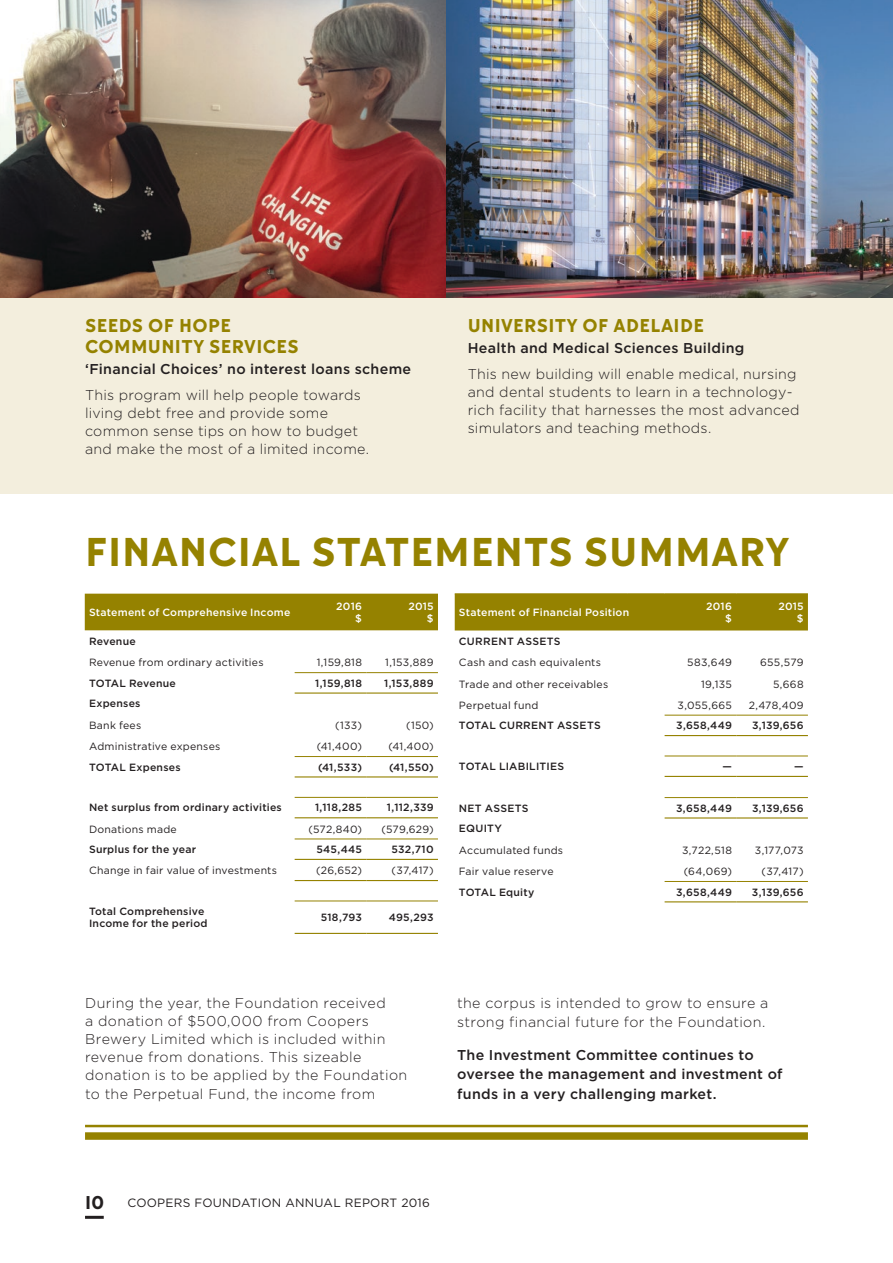
<style>
.page{position:relative;width:893px;height:1263px;background:#fff}
.page>*{position:absolute;margin:0;border:0;box-sizing:border-box;transform-origin:0 0}
.t1{font:700 39px "Sparkling";letter-spacing:.02em;color:#958200}
.t2{font:700 18px/21px "Sparkling";letter-spacing:.02em;color:#958200}
.t3{font:700 18px "Sparkling";color:#231f20}
.t4{font:300 14.25px/18px "Gotham HTF";letter-spacing:.02em;color:#231f20}
.t5{font:500 14.25px/19.5px "Gotham HTF";letter-spacing:.02em;color:#231f20}
.t6{font:12px "Gotham HTF";letter-spacing:.02em;color:#231f20}
.t7{font:10.5px "Gotham";letter-spacing:.02em;color:#231f20}
.t8{font:500 10.5px/12px "Gotham HTF";letter-spacing:.025em;color:#231f20}
.t9{font:500 10.5px/12px "Gotham HTF";letter-spacing:.02em;color:#fff;text-align:right}
</style>
<div class="page">
<div style="left:0;top:250px;width:893px;height:243px;background:#f3eedd"></div>
<hr style="left:85px;top:1216px;width:19px;height:3px;background:#231f20">
<div style="left:85px;top:594px;width:353px;height:36px;background:#958200"></div>
<hr style="left:295px;top:672px;width:71px;height:1px;background:#958200">
<hr style="left:366px;top:672px;width:72px;height:1px;background:#958200">
<hr style="left:295px;top:756px;width:71px;height:1px;background:#958200">
<hr style="left:366px;top:756px;width:72px;height:1px;background:#958200">
<hr style="left:295px;top:797px;width:71px;height:1px;background:#958200">
<hr style="left:366px;top:797px;width:72px;height:1px;background:#958200">
<hr style="left:295px;top:901px;width:71px;height:1px;background:#958200">
<hr style="left:366px;top:901px;width:72px;height:1px;background:#958200">
<hr style="left:295px;top:839px;width:71px;height:1px;background:#958200">
<hr style="left:366px;top:839px;width:72px;height:1px;background:#958200">
<hr style="left:295px;top:692px;width:71px;height:2px;background:#958200">
<hr style="left:366px;top:692px;width:72px;height:2px;background:#958200">
<hr style="left:295px;top:776px;width:71px;height:1px;background:#958200">
<hr style="left:366px;top:776px;width:72px;height:1px;background:#958200">
<hr style="left:295px;top:817px;width:71px;height:1px;background:#958200">
<hr style="left:366px;top:817px;width:72px;height:1px;background:#958200">
<hr style="left:295px;top:859px;width:71px;height:1px;background:#958200">
<hr style="left:366px;top:859px;width:72px;height:1px;background:#958200">
<hr style="left:295px;top:933px;width:71px;height:1px;background:#958200">
<hr style="left:366px;top:933px;width:72px;height:1px;background:#958200">
<hr style="left:295px;top:880px;width:71px;height:1px;background:#958200">
<hr style="left:366px;top:880px;width:72px;height:1px;background:#958200">
<div style="left:455px;top:595px;width:353px;height:35px;background:#958200"></div>
<hr style="left:455px;top:594px;width:172px;height:1px;background:#958200">
<hr style="left:627px;top:594px;width:38px;height:1px;background:#958200">
<hr style="left:665px;top:594px;width:71px;height:1px;background:#958200">
<hr style="left:736px;top:594px;width:72px;height:1px;background:#958200">
<hr style="left:665px;top:715px;width:71px;height:1px;background:#958200">
<hr style="left:736px;top:715px;width:72px;height:1px;background:#958200">
<hr style="left:665px;top:756px;width:71px;height:1px;background:#958200">
<hr style="left:736px;top:756px;width:72px;height:1px;background:#958200">
<hr style="left:665px;top:797px;width:71px;height:1px;background:#958200">
<hr style="left:736px;top:797px;width:72px;height:1px;background:#958200">
<hr style="left:665px;top:881px;width:71px;height:1px;background:#958200">
<hr style="left:736px;top:881px;width:72px;height:1px;background:#958200">
<hr style="left:665px;top:901px;width:71px;height:1px;background:#958200">
<hr style="left:736px;top:901px;width:72px;height:1px;background:#958200">
<hr style="left:665px;top:817px;width:71px;height:1px;background:#958200">
<hr style="left:736px;top:817px;width:72px;height:1px;background:#958200">
<hr style="left:665px;top:776px;width:71px;height:1px;background:#958200">
<hr style="left:736px;top:776px;width:72px;height:1px;background:#958200">
<hr style="left:665px;top:735px;width:71px;height:1px;background:#958200">
<hr style="left:736px;top:735px;width:72px;height:1px;background:#958200">
<div style="left:85px;top:1132px;width:723px;height:8px;background:#958200"></div>
<hr style="left:85px;top:1125px;width:723px;height:2px;background:#958200">
<img style="left:0;top:0;width:893px;height:298px">
<p class="t2" style="left:85px;top:315px;width:215px">SEEDS OF HOPE<br>COMMUNITY SERVICES</p>
<p class="t5" style="left:85px;top:359px;width:328px">‘Financial Choices’ no interest loans scheme</p>
<p class="t4" style="left:85px;top:386px;width:286px">This program will help people towards living debt free and provide some common sense tips on how to budget and make the most of a limited income.</p>
<p class="t2" style="left:468px;top:315px;width:238px">UNIVERSITY OF ADELAIDE</p>
<p class="t5" style="left:468px;top:338px;width:278px">Health and Medical Sciences Building</p>
<p class="t4" style="left:468px;top:365px;width:333px">This new building will enable medical, nursing and dental students to learn in a technology&shy;rich facility that harnesses the most advanced simulators and teaching methods.</p>
<h1 class="t1" style="left:85px;top:535px;width:706px">FINANCIAL STATEMENTS SUMMARY</h1>
<p class="t9" style="left:89px;top:606px;width:203px">Statement of Comprehensive Income</p>
<p class="t9" style="left:336px;top:600px;width:27px">2016 $</p>
<p class="t9" style="left:408px;top:600px;width:27px">2015 $</p>
<p class="t8" style="left:89px;top:635px;width:48px">Revenue</p>
<p class="t7" style="left:89px;top:656px;width:176px">Revenue from ordinary activities</p>
<p class="t7" style="left:317px;top:656px;width:47px">1,159,818</p>
<p class="t7" style="left:385px;top:656px;width:50px">1,153,889</p>
<p class="t8" style="left:89px;top:677px;width:88px">TOTAL Revenue</p>
<p class="t8" style="left:315px;top:677px;width:48px">1,159,818</p>
<p class="t8" style="left:384px;top:677px;width:51px">1,153,889</p>
<p class="t8" style="left:89px;top:697px;width:53px">Expenses</p>
<p class="t7" style="left:89px;top:718px;width:54px">Bank fees</p>
<p class="t7" style="left:335px;top:718px;width:28px">(133)</p>
<p class="t7" style="left:406px;top:718px;width:29px">(150)</p>
<p class="t7" style="left:89px;top:740px;width:133px">Administrative expenses</p>
<p class="t7" style="left:317px;top:740px;width:47px">(41,400)</p>
<p class="t7" style="left:388px;top:740px;width:47px">(41,400)</p>
<p class="t8" style="left:89px;top:761px;width:93px">TOTAL Expenses</p>
<p class="t8" style="left:318px;top:761px;width:45px">(41,533)</p>
<p class="t8" style="left:389px;top:761px;width:46px">(41,550)</p>
<p class="t8" style="left:89px;top:801px;width:194px">Net surplus from ordinary activities</p>
<p class="t8" style="left:315px;top:801px;width:49px">1,118,285</p>
<p class="t8" style="left:387px;top:801px;width:48px">1,112,339</p>
<p class="t7" style="left:89px;top:822px;width:89px">Donations made</p>
<p class="t7" style="left:308px;top:822px;width:55px">(572,840)</p>
<p class="t7" style="left:381px;top:822px;width:54px">(579,629)</p>
<p class="t8" style="left:89px;top:843px;width:109px">Surplus for the year</p>
<p class="t8" style="left:316px;top:843px;width:47px">545,445</p>
<p class="t8" style="left:391px;top:843px;width:44px">532,710</p>
<p class="t7" style="left:89px;top:864px;width:190px">Change in fair value of investments</p>
<p class="t7" style="left:316px;top:864px;width:47px">(26,652)</p>
<p class="t7" style="left:392px;top:864px;width:44px">(37,417)</p>
<p class="t8" style="left:89px;top:905px;width:120px">Total Comprehensive<br>Income for the period</p>
<p class="t8" style="left:321px;top:911px;width:43px">518,793</p>
<p class="t8" style="left:389px;top:911px;width:46px">495,293</p>
<p class="t9" style="left:459px;top:606px;width:172px">Statement of Financial Position</p>
<p class="t9" style="left:706px;top:600px;width:27px">2016 $</p>
<p class="t9" style="left:778px;top:600px;width:27px">2015 $</p>
<p class="t8" style="left:459px;top:635px;width:103px">CURRENT ASSETS</p>
<p class="t7" style="left:459px;top:656px;width:144px">Cash and cash equivalents</p>
<p class="t7" style="left:687px;top:656px;width:46px">583,649</p>
<p class="t7" style="left:760px;top:656px;width:45px">655,579</p>
<p class="t7" style="left:459px;top:677px;width:151px">Trade and other receivables</p>
<p class="t7" style="left:701px;top:677px;width:32px">19,135</p>
<p class="t7" style="left:773px;top:677px;width:32px">5,668</p>
<p class="t7" style="left:459px;top:698px;width:81px">Perpetual fund</p>
<p class="t7" style="left:677px;top:698px;width:56px">3,055,665</p>
<p class="t7" style="left:749px;top:698px;width:56px">2,478,409</p>
<p class="t8" style="left:459px;top:719px;width:143px">TOTAL CURRENT ASSETS</p>
<p class="t8" style="left:676px;top:719px;width:57px">3,658,449</p>
<p class="t8" style="left:752px;top:719px;width:53px">3,139,656</p>
<p class="t8" style="left:459px;top:760px;width:107px">TOTAL LIABILITIES</p>
<p class="t8" style="left:722px;top:760px;width:11px">—</p>
<p class="t8" style="left:794px;top:760px;width:11px">—</p>
<p class="t8" style="left:459px;top:802px;width:71px">NET ASSETS</p>
<p class="t8" style="left:676px;top:802px;width:57px">3,658,449</p>
<p class="t8" style="left:752px;top:802px;width:53px">3,139,656</p>
<p class="t8" style="left:459px;top:822px;width:45px">EQUITY</p>
<p class="t7" style="left:459px;top:843px;width:106px">Accumulated funds</p>
<p class="t7" style="left:682px;top:843px;width:51px">3,722,518</p>
<p class="t7" style="left:755px;top:843px;width:50px">3,177,073</p>
<p class="t7" style="left:459px;top:865px;width:96px">Fair value reserve</p>
<p class="t7" style="left:684px;top:865px;width:50px">(64,069)</p>
<p class="t7" style="left:761px;top:865px;width:44px">(37,417)</p>
<p class="t8" style="left:459px;top:885px;width:77px">TOTAL Equity</p>
<p class="t8" style="left:676px;top:885px;width:57px">3,658,449</p>
<p class="t8" style="left:752px;top:885px;width:53px">3,139,656</p>
<p class="t4" style="left:85px;top:993px;width:324px">During the year, the Foundation received<br>a donation of $500,000 from Coopers Brewery Limited which is included within revenue from donations. This sizeable donation is to be applied by the Foundation to the Perpetual Fund, the income from</p>
<p class="t4" style="left:457px;top:993px;width:313px;line-height:19.5px">the corpus is intended to grow to ensure a strong financial future for the Foundation.</p>
<p class="t5" style="left:457px;top:1044px;width:327px">The Investment Committee continues to oversee the management and investment of funds in a very challenging market.</p>
<p class="t3" style="left:85px;top:1194px;width:21px">10</p>
<p class="t6" style="left:128px;top:1196px;width:304px">COOPERS FOUNDATION ANNUAL REPORT 2016</p>
</div>
